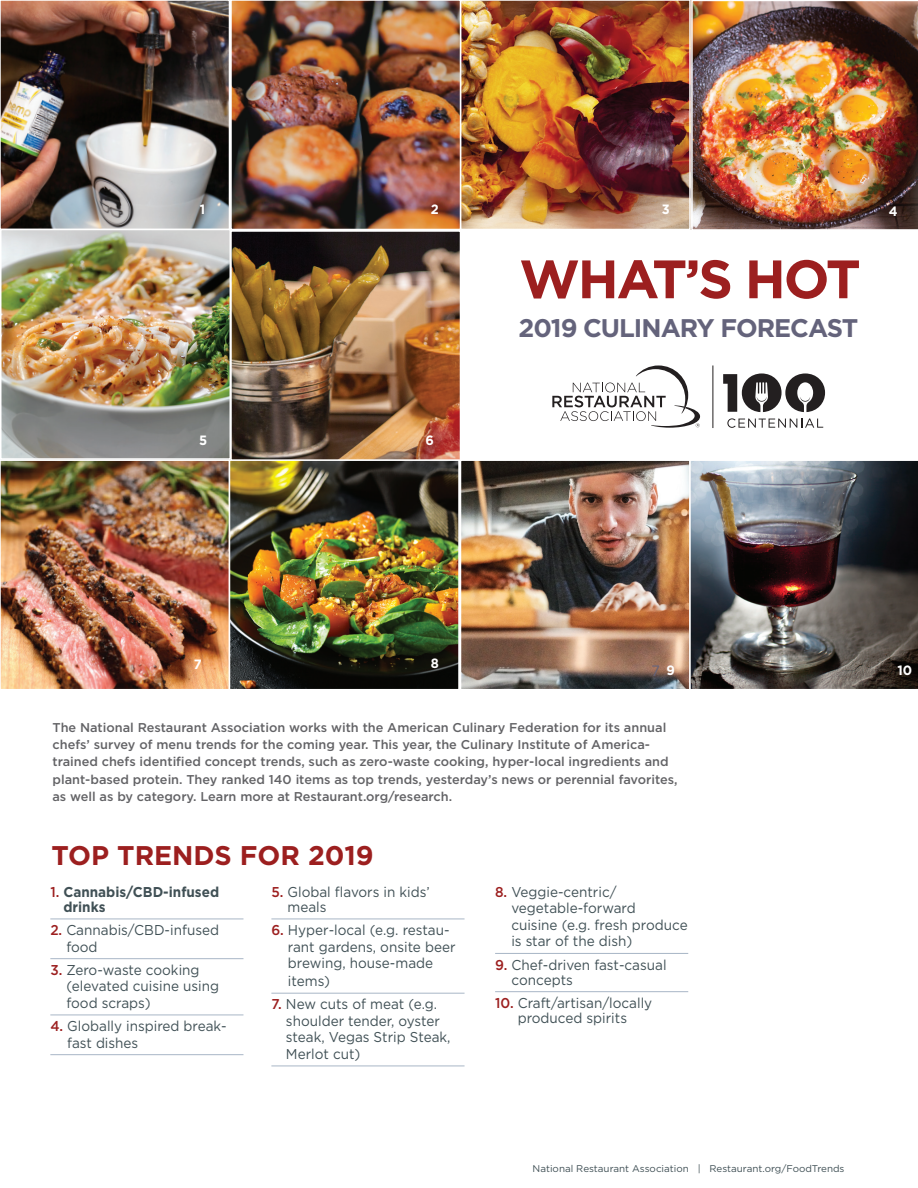
<style>
.page{position:relative;width:918px;height:1188px;background:#fff}
.page>*{position:absolute;margin:0;border:0;box-sizing:border-box;transform-origin:0 0}
.t1{font:700 54px "Gotham";letter-spacing:-.04em;color:#9c1f1f}
.t2{font:700 27px "Gotham";color:#9c1f1f}
.t3{font:700 25.5px "Gotham";letter-spacing:-.04em;color:#64637b}
.t4{font:15px "Gotham";color:#64637b;scale:.95 1}
.t5{font:14.25px/16.5px "Gotham";color:#405055;scale:.95 1}
.t6{font:700 14.25px/15px "Gotham";color:#405055;scale:.95 1}
.t7{font:700 13.5px "Gotham";color:#fff;scale:.95 1}
.t8{font:500 12.75px/17.2px "Gotham";color:#636366}
.t9{font:9.75px "Gotham";color:#405055}
.s1{font-weight:700;font-size:13.5px;color:#fff}
.s2{font-weight:500;color:#9c1f1f}
</style>
<div class="page">
<img style="left:3px;top:3px;width:685px;height:224px">
<div style="left:0;top:0;width:230px;height:230px;border:2px solid #fff"></div>
<div style="left:460px;top:0;width:231px;height:230px;border:2px solid #fff"></div>
<div style="left:230px;top:0;width:231px;height:230px;border:2px solid #fff"></div>
<img style="left:463px;top:462px;width:225px;height:225px">
<div style="left:460px;top:459px;width:231px;height:231px;border:2px solid #fff"></div>
<img style="left:689px;top:459px;width:229px;height:231px">
<img style="left:3px;top:232px;width:455px;height:455px">
<div style="left:230px;top:230px;width:231px;height:231px;border:2px solid #fff"></div>
<svg style="left:723px;top:373px;width:102px;height:39px"></svg>
<svg style="left:727px;top:418px;width:96px;height:10px"></svg>
<svg style="left:552px;top:365px;width:148px;height:63px"></svg>
<hr style="left:713px;top:365px;width:1px;height:63px;background:#211e1e">
<hr style="left:271px;top:919px;width:194px;height:1px;background:#a8b6c6">
<hr style="left:271px;top:993px;width:194px;height:1px;background:#a8b6c6">
<hr style="left:271px;top:1066px;width:194px;height:1px;background:#a8b6c6">
<hr style="left:495px;top:953px;width:193px;height:1px;background:#a8b6c6">
<hr style="left:495px;top:991px;width:193px;height:1px;background:#a8b6c6">
<hr style="left:50px;top:919px;width:193px;height:1px;background:#a8b6c6">
<hr style="left:50px;top:958px;width:193px;height:1px;background:#a8b6c6">
<hr style="left:50px;top:1015px;width:193px;height:1px;background:#a8b6c6">
<hr style="left:50px;top:1054px;width:193px;height:1px;background:#a8b6c6">
<div style="left:0;top:229px;width:231px;height:231px;border:2px solid #fff"></div>
<div style="left:0;top:459px;width:230px;height:231px;border:2px solid #fff"></div>
<div style="left:229px;top:459px;width:231px;height:231px;border:2px solid #fff"></div>
<img style="left:691px;top:0;width:227px;height:230px">
<p class="t7" style="left:200px;top:201px;width:7px">1</p>
<p class="t7" style="left:199px;top:432px;width:10px">5</p>
<p class="t7" style="left:431px;top:201px;width:10px">2</p>
<p class="t7" style="left:662px;top:201px;width:10px">3</p>
<h1 class="t1" style="left:519px;top:248px;width:343px">WHAT’S HOT</h1>
<h3 class="t3" style="left:519px;top:314px;width:341px">2019 CULINARY FORECAST</h3>
<p class="t7" style="left:889px;top:203px;width:11px">4</p>
<p class="t7" style="left:426px;top:432px;width:10px">6</p>
<p class="t7" style="left:194px;top:656px;width:10px">7</p>
<p class="t7" style="left:431px;top:656px;width:10px">8</p>
<p class="t4" style="left:651px;top:663px;width:26px">7 <span class="s1">9</span></p>
<p class="t7" style="left:898px;top:662px;width:17px">10</p>
<p class="t8" style="left:52px;top:718px;width:627px">The National Restaurant Association works with the American Culinary Federation for its annual chefs’ survey of menu trends for the coming year. This year, the Culinary Institute of America&shy;trained chefs identified concept trends, such as zero-waste cooking, hyper-local ingredients and plant-based protein. They ranked 140 items as top trends, yesterday’s news or perennial favorites, as well as by category. Learn more at Restaurant.org/research.</p>
<h2 class="t2" style="left:51px;top:839px;width:324px">TOP TRENDS FOR 2019</h2>
<p class="t6" style="left:63px;top:884px;width:165px;text-indent:-13px"><span class="s2">1.</span> Cannabis/CBD-infused drinks</p>
<p class="t5" style="left:66px;top:922px;width:162px;text-indent:-16px"><span class="s2">2.</span> Cannabis/CBD-infused food</p>
<p class="t5" style="left:66px;top:961px;width:162px;text-indent:-16px"><span class="s2">3.</span> Zero-waste cooking (elevated cuisine using food scraps)</p>
<p class="t5" style="left:67px;top:1018px;width:169px;text-indent:-17px"><span class="s2">4.</span> Globally inspired break&shy;fast dishes</p>
<p class="t5" style="left:288px;top:884px;width:151px;line-height:15px;text-indent:-16px"><span class="s2">5.</span> Global flavors in kids’ meals</p>
<p class="t5" style="left:288px;top:922px;width:178px;text-indent:-17px"><span class="s2">6.</span> Hyper-local (e.g. restau&shy;rant gardens, onsite beer brewing, house-made</p>
<p class="t5" style="left:288px;top:973px;width:46px">items)</p>
<p class="t5" style="left:286px;top:996px;width:175px;text-indent:-15px"><span class="s2">7.</span> New cuts of meat (e.g. shoulder tender, oyster steak, Vegas Strip Steak,<br>Merlot cut)</p>
<p class="t5" style="left:511px;top:883px;width:187px;text-indent:-16px"><span class="s2">8.</span> Veggie-centric/ vegetable-forward<br>cuisine (e.g. fresh produce is star of the dish)</p>
<p class="t5" style="left:512px;top:957px;width:165px;line-height:15px;text-indent:-16px"><span class="s2">9.</span> Chef-driven fast-casual concepts</p>
<p class="t5" style="left:495px;top:995px;width:167px;line-height:15px;text-align:center"><span class="s2">10.</span> Craft/artisan/locally produced spirits</p>
<p class="t9" style="left:533px;top:1163px;width:313px">National Restaurant Association | Restaurant.org/FoodTrends</p>
</div>
